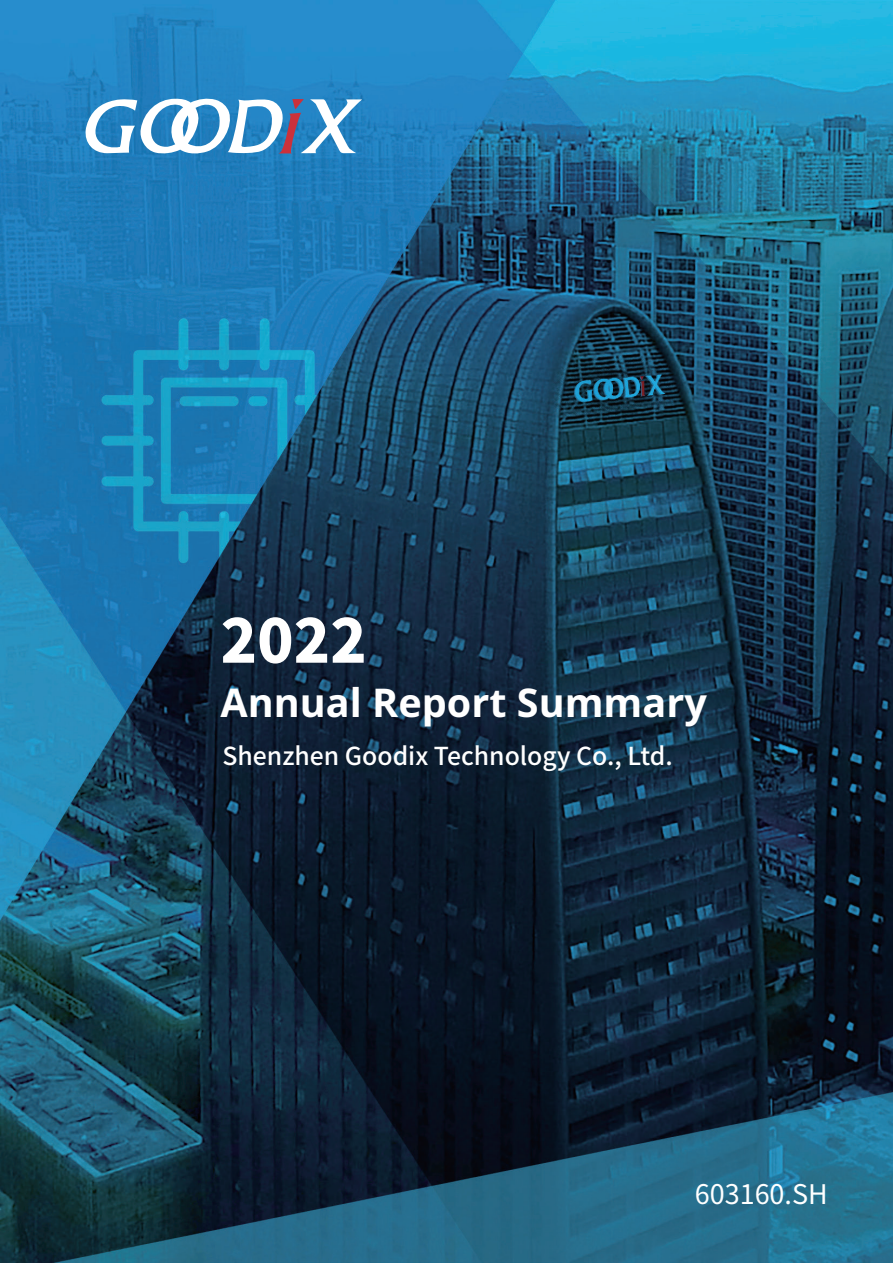
<style>
.page{position:relative;width:893px;height:1263px;background:#fff}
.page>*{position:absolute;margin:0;border:0;box-sizing:border-box;transform-origin:0 0}
.t1{font:800 60px "Source Han Sans SC";color:#fff}
.t2{font:700 39.6px "Noto Sans";color:#fff}
.t3{font:27px "Source Han Sans SC";color:#fff}
.t4{font:500 24.75px "Source Han Sans SC";color:#fff}
</style>
<div class="page">
<img style="left:0;top:0;width:893px;height:1263px">
<svg style="left:84px;top:96px;width:278px;height:59px"></svg>
<h1 class="t1" style="left:221px;top:607px;width:148px">2022</h1>
<h2 class="t2" style="left:221px;top:680px;width:488px">Annual Report Summary</h2>
<p class="t4" style="left:223px;top:742px;width:452px">Shenzhen Goodix Technology Co., Ltd.</p>
<p class="t3" style="left:695px;top:1179px;width:135px">603160.SH</p>
</div>
